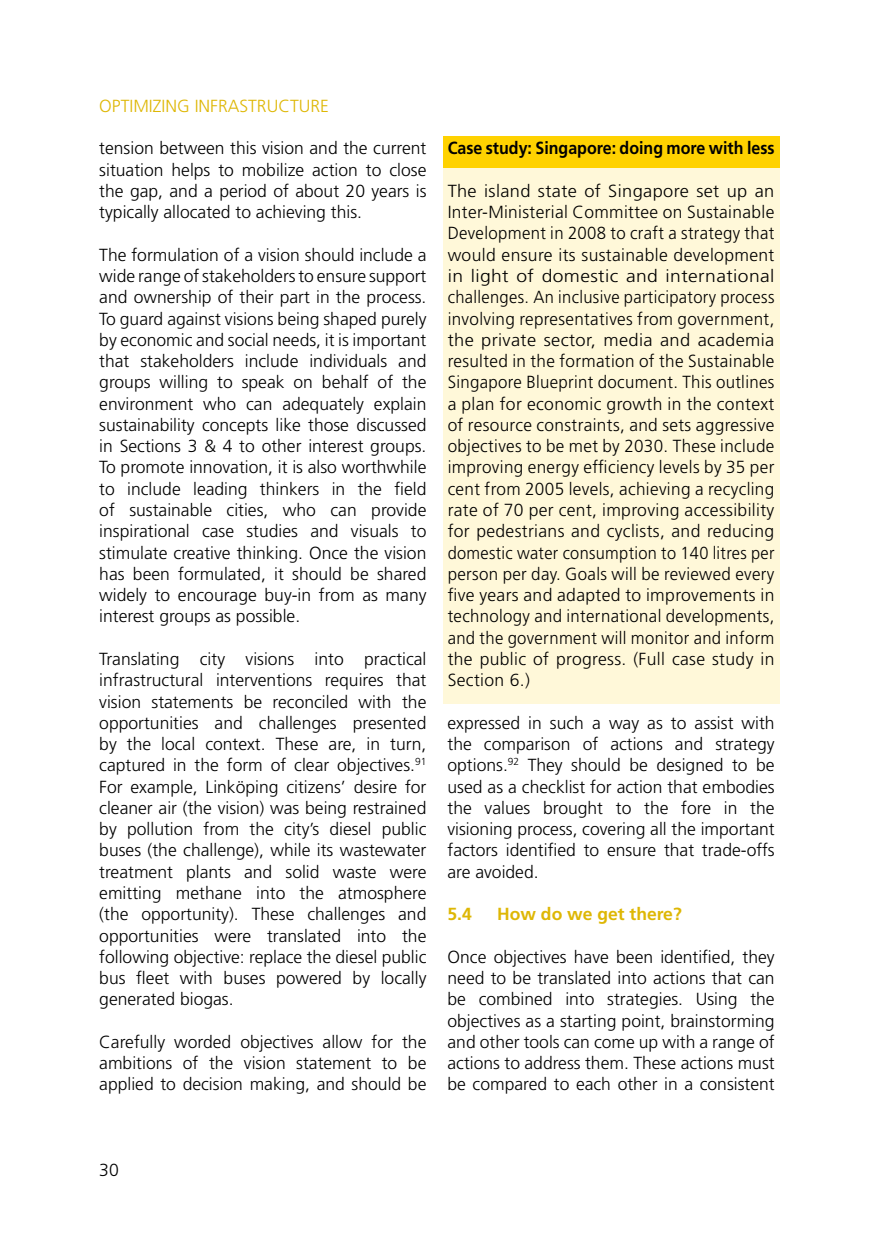
<style>
.page{position:relative;width:874px;height:1241px;background:#fff}
.page>*{position:absolute;margin:0;border:0;box-sizing:border-box;transform-origin:0 0}
.t1{font:300 17.5px/21.2px "Frutiger LT Std";color:#000;text-align:justify}
.t2{font:300 17.5px/21.2px "Frutiger LT Std";color:#000;text-align:justify;scale:1.04 1}
.t3{font:700 17.5px "Frutiger";color:#000;scale:.91 1}
.t4{font:300 17.5px "Frutiger LT Std";color:#deb705}
.t5{font:700 17.5px "Frutiger LT Std";color:#deb705}
</style>
<div class="page">
<div style="left:442px;top:137px;width:337px;height:32px;background:#ffd200"></div>
<div style="left:442px;top:168px;width:337px;height:535px;background:#fff8d9"></div>
<p class="t4" style="left:99px;top:95px;width:231px">Optimizing Infrastructure</p>
<p class="t1" style="left:99px;top:138px;width:328px">tension between this vision and the current situation helps to mobilize action to close the gap, and a period of about 20 years is typically allocated to achieving this.</p>
<p class="t1" style="left:99px;top:244px;width:328px">The formulation of a vision should include a wide range of stakeholders to ensure support and ownership of their part in the process.<br>To guard against visions being shaped purely by economic and social needs, it is important that stakeholders include individuals and groups willing to speak on behalf of the environment who can adequately explain sustainability concepts like those discussed in Sections 3 &amp; 4 to other interest groups.<br>To promote innovation, it is also worthwhile to include leading thinkers in the field of sustainable cities, who can provide inspirational case studies and visuals to stimulate creative thinking. Once the vision has been formulated, it should be shared widely to encourage buy-in from as many interest groups as possible.</p>
<p class="t1" style="left:99px;top:648px;width:328px">Translating city visions into practical infrastructural interventions requires that vision statements be reconciled with the opportunities and challenges presented by the local context. These are, in turn, captured in the form of clear objectives.<sup>91<br></sup>For example, Linköping citizens’ desire for cleaner air (the vision) was being restrained by pollution from the city’s diesel public buses (the challenge), while its wastewater treatment plants and solid waste were emitting methane into the atmosphere (the opportunity). These challenges and opportunities were translated into the following objective: replace the diesel public bus fleet with buses powered by locally generated biogas.</p>
<p class="t1" style="left:99px;top:1031px;width:328px">Carefully worded objectives allow for the ambitions of the vision statement to be applied to decision making, and should be</p>
<p class="t3" style="left:447px;top:138px;width:360px">Case study: Singapore: doing more with less</p>
<p class="t2" style="left:447px;top:180px;width:315px">The island state of Singapore set up an Inter-Ministerial Committee on Sustainable Development in 2008 to craft a strategy that would ensure its sustainable development in light of domestic and international challenges. An inclusive participatory process involving representatives from government, the private sector, media and academia resulted in the formation of the Sustainable Singapore Blueprint document. This outlines a plan for economic growth in the context of resource constraints, and sets aggressive objectives to be met by 2030. These include improving energy efficiency levels by 35 per cent from 2005 levels, achieving a recycling rate of 70 per cent, improving accessibility for pedestrians and cyclists, and reducing domestic water consumption to 140 litres per person per day. Goals will be reviewed every five years and adapted to improvements in technology and international developments, and the government will monitor and inform the public of progress. (Full case study in Section 6.)</p>
<p class="t1" style="left:447px;top:712px;width:328px">expressed in such a way as to assist with the comparison of actions and strategy options.<sup>92</sup> They should be designed to be used as a checklist for action that embodies the values brought to the fore in the visioning process, covering all the important factors identified to ensure that trade-offs are avoided.</p>
<p class="t5" style="left:447px;top:903px;width:26px">5.4</p>
<p class="t5" style="left:497px;top:903px;width:186px">How do we get there?</p>
<p class="t1" style="left:447px;top:946px;width:328px">Once objectives have been identified, they need to be translated into actions that can be combined into strategies. Using the objectives as a starting point, brainstorming and other tools can come up with a range of actions to address them. These actions must be compared to each other in a consistent</p>
<p class="t1" style="left:99px;top:1159px;width:21px">30</p>
</div>
